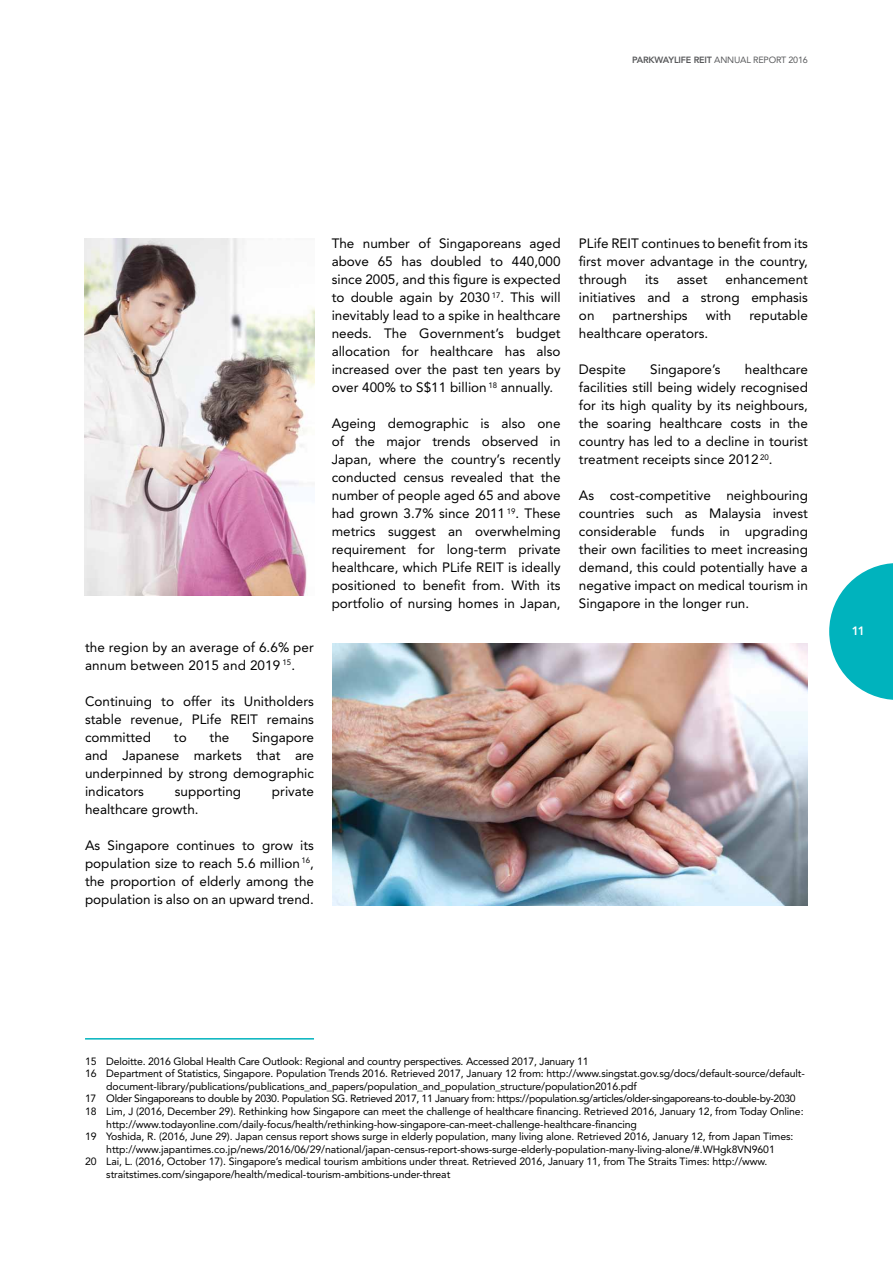
<style>
.page{position:relative;width:893px;height:1263px;background:#fff}
.page>*{position:absolute;margin:0;border:0;box-sizing:border-box;transform-origin:0 0}
.t1{font:13.5px/18px "Avenir LT Std";color:#000;text-align:justify}
.t2{font:800 12px "Avenir LT Std";color:#fff}
.t3{font:10.5px "Avenir LT Std";letter-spacing:-.01em;color:#000}
.t4{font:10.5px "Avenir LT Std";letter-spacing:-.035em;color:#000}
.t5{font:9px "Avenir LT Std";letter-spacing:-.02em;color:#58595b}
.t6{font:800 9px "Avenir LT Std";letter-spacing:-.02em;color:#58595b}
</style>
<div class="page">
<img style="left:85px;top:238px;width:229px;height:357px">
<img style="left:332px;top:644px;width:476px;height:262px">
<hr style="left:85px;top:1038px;width:229px;height:1px;background:#00b3bd">
<svg style="left:829px;top:563px;width:64px;height:137px"></svg>
<p class="t6" style="left:632px;top:55px;width:67px">PARKWAYLIFE REIT</p>
<p class="t5" style="left:714px;top:55px;width:95px">Annual Report 2016</p>
<p class="t1" style="left:85px;top:638px;width:230px">the region by an average of 6.6% per annum between 2015 and 2019 <sup>15</sup>.</p>
<p class="t1" style="left:85px;top:692px;width:230px">Continuing to offer its Unitholders stable revenue, PLife REIT remains committed</p>
<p class="t1" style="left:174px;top:728px;width:14px">to</p>
<p class="t1" style="left:210px;top:728px;width:21px">the</p>
<p class="t1" style="left:85px;top:728px;width:230px;text-indent:167px">Singapore and Japanese markets that are underpinned by strong demographic indicators</p>
<p class="t1" style="left:175px;top:782px;width:68px">supporting</p>
<p class="t1" style="left:272px;top:782px;width:44px">private</p>
<p class="t1" style="left:85px;top:800px;width:115px">healthcare growth.</p>
<p class="t1" style="left:85px;top:836px;width:230px">As Singapore continues to grow its population size to reach 5.6 million <sup>16</sup>, the proportion of elderly among the population is also on an upward trend.</p>
<p class="t1" style="left:332px;top:235px;width:230px">The number of Singaporeans aged above 65 has doubled to 440,000 since 2005, and this figure is expected to double again by 2030 <sup>17</sup>. This will inevitably lead to a spike in healthcare needs. The Government’s budget allocation for healthcare has also increased over the past ten years by over 400% to S$11 billion <sup>18</sup> annually.</p>
<p class="t1" style="left:332px;top:415px;width:230px">Ageing demographic is also one of the major trends observed in Japan, where the country’s recently conducted census revealed that the number of people aged 65 and above had grown 3.7% since 2011 <sup>19</sup>. These metrics suggest an overwhelming requirement for long-term private healthcare, which PLife REIT is ideally positioned to benefit from. With its portfolio of nursing homes in Japan,</p>
<p class="t1" style="left:579px;top:235px;width:230px">PLife REIT continues to benefit from its first mover advantage in the country, through</p>
<p class="t1" style="left:579px;top:271px;width:230px;text-indent:147px">enhancement initiatives and a strong emphasis on</p>
<p class="t1" style="left:645px;top:271px;width:15px">its</p>
<p class="t1" style="left:677px;top:271px;width:32px">asset</p>
<p class="t1" style="left:613px;top:307px;width:77px">partnerships</p>
<p class="t1" style="left:706px;top:307px;width:27px">with</p>
<p class="t1" style="left:749px;top:307px;width:60px">reputable</p>
<p class="t1" style="left:579px;top:325px;width:131px">healthcare operators.</p>
<p class="t1" style="left:579px;top:361px;width:49px">Despite</p>
<p class="t1" style="left:650px;top:361px;width:72px">Singapore’s</p>
<p class="t1" style="left:579px;top:361px;width:230px;text-indent:166px">healthcare facilities still being widely recognised for its high quality by its neighbours, the soaring healthcare costs in the country has led to a decline in tourist treatment receipts since 2012 <sup>20</sup>.</p>
<p class="t1" style="left:579px;top:487px;width:230px">As cost-competitive neighbouring countries such as M alaysia invest considerable funds in upgrading their own facilities to meet increasing demand, this could potentially have a negative impact on medical tourism in Singapore in the longer run.</p>
<p class="t2" style="left:852px;top:623px;width:15px">11</p>
<p class="t3" style="left:85px;top:1055px;width:505px">15 Deloitte. 2016 Global Health Care Outlook: Regional and country perspectives. Accessed 2017, January 11</p>
<p class="t3" style="left:85px;top:1067px;width:721px">16 Department of Statistics, Singapore. Population Trends 2016. Retrieved 2017, January 12 from: http://www.singstat.gov.sg/docs/default-source/default-</p>
<p class="t3" style="left:106px;top:1080px;width:532px">document-library/publications/publications_and_papers/population_and_population_structure/population2016.pdf</p>
<p class="t4" style="left:85px;top:1092px;width:712px">17 Older Singaporeans to double by 2030. Population SG. Retrieved 2017, 11 January from: https://population.sg/articles/older-singaporeans-to-double-by-2030</p>
<p class="t3" style="left:85px;top:1105px;width:720px">18 Lim, J (2016, December 29). Rethinking how Singapore can meet the challenge of healthcare financing. Retrieved 2016, January 12, from Today Online:</p>
<p class="t3" style="left:106px;top:1118px;width:532px">http://www.todayonline.com/daily-focus/health/rethinking-how-singapore-can-meet-challenge-healthcare-financing</p>
<p class="t3" style="left:85px;top:1130px;width:710px">19 Yoshida, R. (2016, June 29). Japan census report shows surge in elderly population, many living alone. Retrieved 2016, January 12, from Japan Times:</p>
<p class="t3" style="left:106px;top:1143px;width:670px">http://www.japantimes.co.jp/news/2016/06/29/national/japan-census-report-shows-surge-elderly-population-many-living-alone/#.WHgk8VN 9601</p>
<p class="t3" style="left:85px;top:1155px;width:684px">20 Lai, L. (2016, October 17). Singapore’s medical tourism ambitions under threat. Retrieved 2016, January 11, from The Straits Times: http://www.</p>
<p class="t3" style="left:106px;top:1168px;width:346px">straitstimes.com/singapore/health/medical-tourism-ambitions-under-threat</p>
</div>
